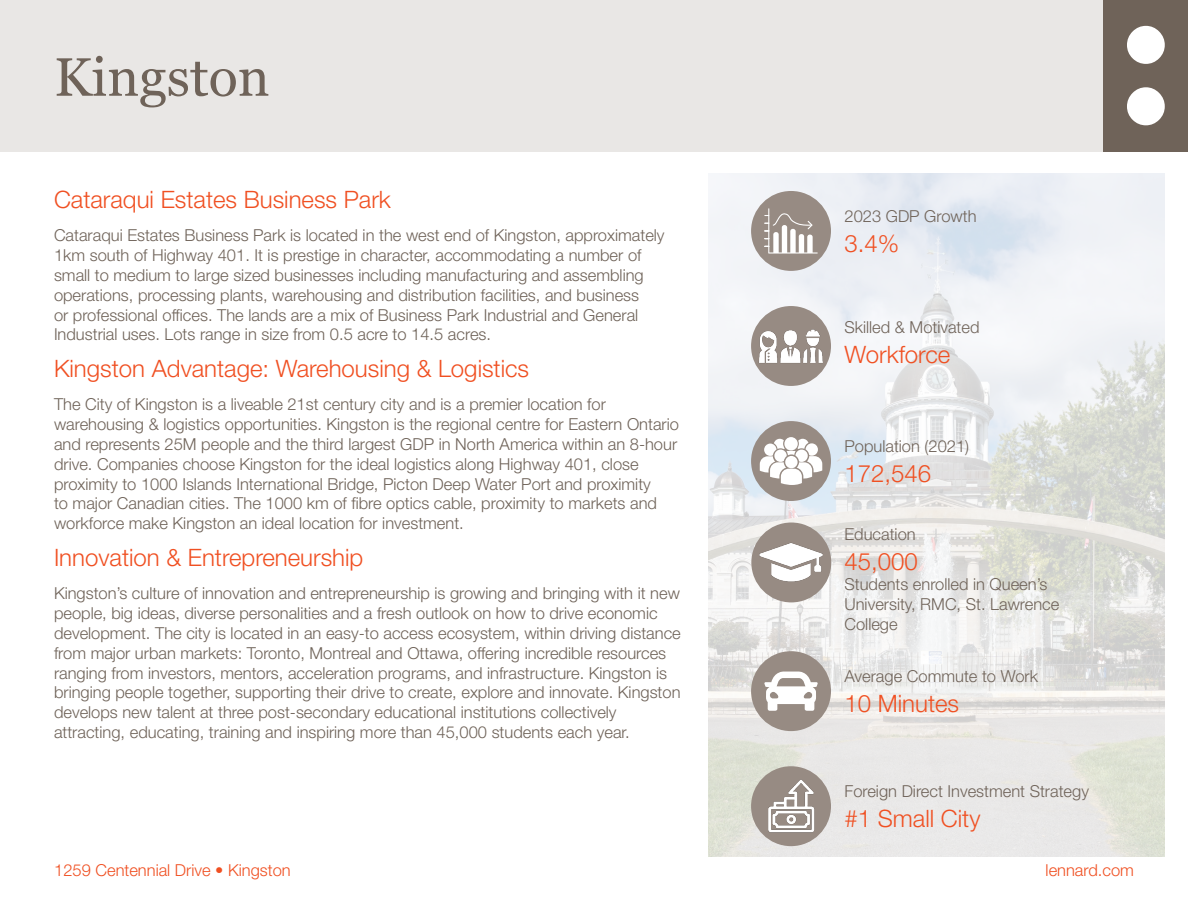
<style>
.page{position:relative;width:1188px;height:918px;background:#fff}
.page>*{position:absolute;margin:0;border:0;box-sizing:border-box;transform-origin:0 0}
.Header_5_-_Georgia_20pt{font:54px "Georgia";color:#6f6359}
.Heading_3{font:300 24px "Helvetica Neue LT Std";color:#f05022}
.Paragraph{font:300 16.5px/19.8px "Helvetica Neue LT Std";color:#6f6359}
.Small_Text{font:300 16.5px/19.8px "Helvetica Neue LT Std";color:#6f6359}
.Small_Text_9pt{font:300 16.5px "Helvetica Neue LT Std";color:#f05022}
.Paragraph-2{font:300 16.5px "Helvetica Neue LT Std";color:#f05022}
</style>
<div class="page">
<img style="left:708px;top:174px;width:457px;height:682px">
<div style="left:0;top:0;width:1188px;height:151px;background:#e9e7e5"></div>
<div style="left:1104px;top:0;width:84px;height:151px;background:#6f6359"></div>
<svg style="left:1127px;top:26px;width:38px;height:99px"></svg>
<div style="left:751px;top:191px;width:80px;height:80px;background:#978b83;border-radius:50%"></div>
<svg style="left:764px;top:208px;width:54px;height:46px"></svg>
<div style="left:751px;top:421px;width:80px;height:80px;background:#978b83;border-radius:50%"></div>
<div style="left:784px;top:437px;width:14px;height:13px;background:#fff;border-radius:50%"></div>
<svg style="left:760px;top:439px;width:62px;height:46px"></svg>
<div style="left:751px;top:651px;width:80px;height:80px;background:#978b83;border-radius:50%"></div>
<svg style="left:764px;top:671px;width:54px;height:40px"></svg>
<div style="left:751px;top:306px;width:80px;height:80px;background:#978b83;border-radius:50%"></div>
<img style="left:758px;top:329px;width:65px;height:34px">
<div style="left:751px;top:523px;width:80px;height:79px;background:#978b83;border-radius:50%"></div>
<img style="left:759px;top:542px;width:64px;height:40px">
<div style="left:751px;top:766px;width:80px;height:80px;background:#978b83;border-radius:50%"></div>
<img style="left:768px;top:780px;width:47px;height:52px">
<p class="Header_5_-_Georgia_20pt" style="left:54px;top:44px;width:217px">Kingston</p>
<p class="Heading_3" style="left:54px;top:185px;width:338px">Cataraqui Estates Business Park</p>
<p class="Paragraph" style="left:54px;top:225px;width:612px">Cataraqui Estates Business Park is located in the west end of Kingston, approximately 1km south of Highway 401. It is prestige in character, accommodating a number of small to medium to large sized businesses including manufacturing and assembling operations, processing plants, warehousing and distribution facilities, and business<br>or professional offices. The lands are a mix of Business Park Industrial and General Industrial uses. Lots range in size from 0.5 acre to 14.5 acres.</p>
<p class="Heading_3" style="left:54px;top:354px;width:477px">Kingston Advantage: Warehousing &amp; Logistics</p>
<p class="Paragraph" style="left:54px;top:394px;width:626px">The City of Kingston is a liveable 21st century city and is a premier location for warehousing &amp; logistics opportunities. Kingston is the regional centre for Eastern Ontario and represents 25M people and the third largest GDP in North America within an 8-hour drive. Companies choose Kingston for the ideal logistics along Highway 401, close proximity to 1000 Islands International Bridge, Picton Deep Water Port and proximity<br>to major Canadian cities. The 1000 km of fibre optics cable, proximity to markets and workforce make Kingston an ideal location for investment.</p>
<p class="Heading_3" style="left:54px;top:543px;width:311px">Innovation &amp; Entrepreneurship</p>
<p class="Paragraph" style="left:54px;top:583px;width:628px">Kingston’s culture of innovation and entrepreneurship is growing and bringing with it new people, big ideas, diverse personalities and a fresh outlook on how to drive economic development. The city is located in an easy-to access ecosystem, within driving distance from major urban markets: Toronto, Montreal and Ottawa, offering incredible resources ranging from investors, mentors, acceleration programs, and infrastructure. Kingston is bringing people together, supporting their drive to create, explore and innovate. Kingston develops new talent at three post-secondary educational institutions collectively attracting, educating, training and inspiring more than 45,000 students each year.</p>
<p class="Small_Text" style="left:844px;top:206px;width:134px">2023 GDP Growth</p>
<p class="Heading_3" style="left:844px;top:229px;width:56px">3.4%</p>
<p class="Small_Text" style="left:844px;top:316px;width:137px">Skilled &amp; Motivated</p>
<p class="Heading_3" style="left:844px;top:339px;width:107px">Workforce</p>
<p class="Small_Text" style="left:844px;top:436px;width:126px">Population (2021)</p>
<p class="Heading_3" style="left:844px;top:459px;width:88px">172,546</p>
<p class="Small_Text" style="left:844px;top:524px;width:73px">Education</p>
<p class="Heading_3" style="left:844px;top:547px;width:75px">45,000</p>
<p class="Small_Text" style="left:844px;top:574px;width:216px">Students enrolled in Queen’s<br>University, RMC, St. Lawrence<br>College</p>
<p class="Small_Text" style="left:844px;top:666px;width:195px">Average Commute to Work</p>
<p class="Heading_3" style="left:844px;top:689px;width:116px">10 Minutes</p>
<p class="Small_Text" style="left:844px;top:781px;width:246px">Foreign Direct Investment Strategy</p>
<p class="Heading_3" style="left:844px;top:804px;width:138px">#1 Small City</p>
<p class="Small_Text_9pt" style="left:54px;top:860px;width:238px">1259 Centennial Drive • Kingston</p>
<p class="Paragraph-2" style="left:1046px;top:860px;width:90px">lennard.com</p>
</div>
